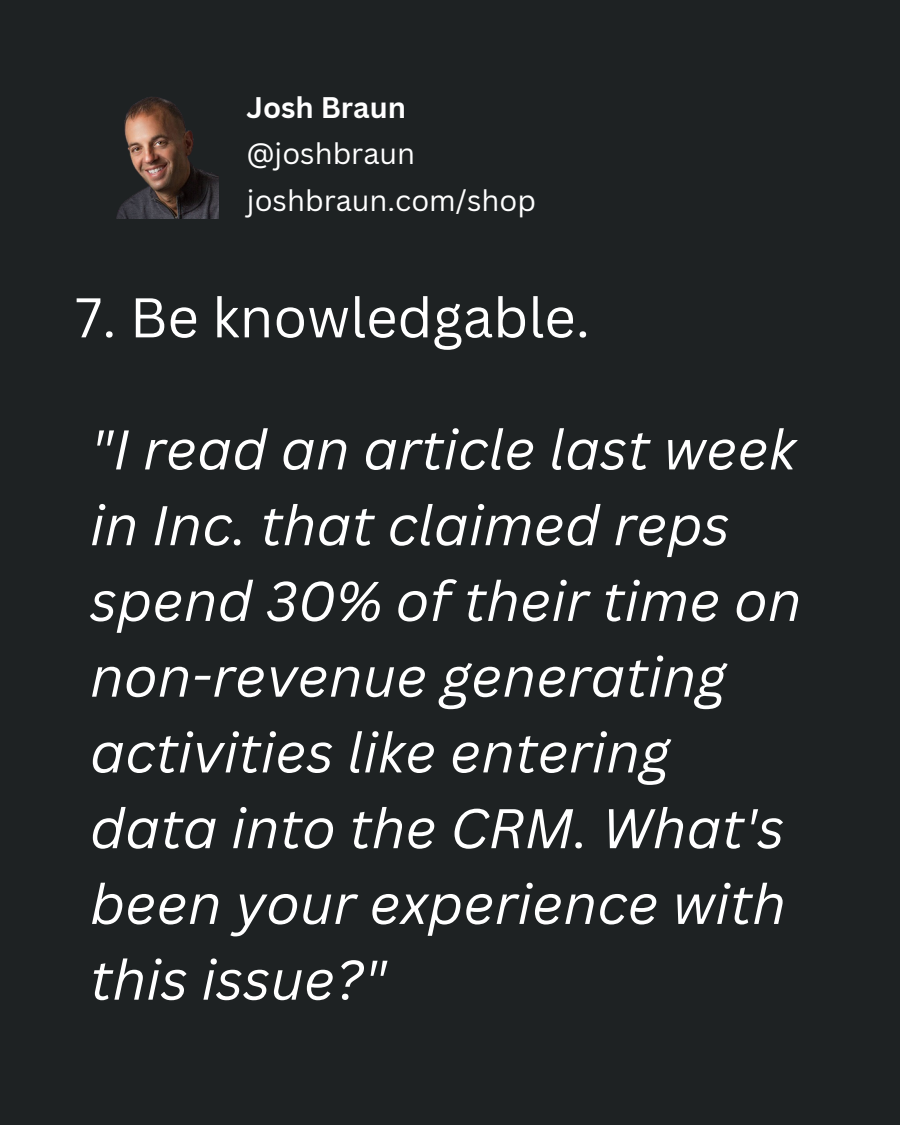
<style>
.page{position:relative;width:900px;height:1125px;background:#1e2223}
.page>*{position:absolute;margin:0;border:0;box-sizing:border-box;transform-origin:0 0}
.t1{font:italic 54.6px/75.8px "Canva Sans";color:#fff}
.t2{font:54.6px "Canva Sans";color:#fff}
.t3{font:29px "Canva Sans";color:#fff}
.t4{font:700 29px "Canva Sans";color:#fff}
</style>
<div class="page">
<img style="left:116px;top:97px;width:102px;height:121px">
<p class="t4" style="left:246px;top:87px;width:161px">Josh Braun</p>
<p class="t3" style="left:246px;top:134px;width:170px">@joshbraun</p>
<p class="t3" style="left:247px;top:180px;width:291px">joshbraun.com/shop</p>
<p class="t2" style="left:75px;top:279px;width:516px">7. Be knowledgable.</p>
<p class="t1" style="left:90px;top:410px;width:713px">"I read an article last week in Inc. that claimed reps spend 30% of their time on non-revenue generating activities like entering data into the CRM. What's been your experience with this issue?"</p>
</div>
